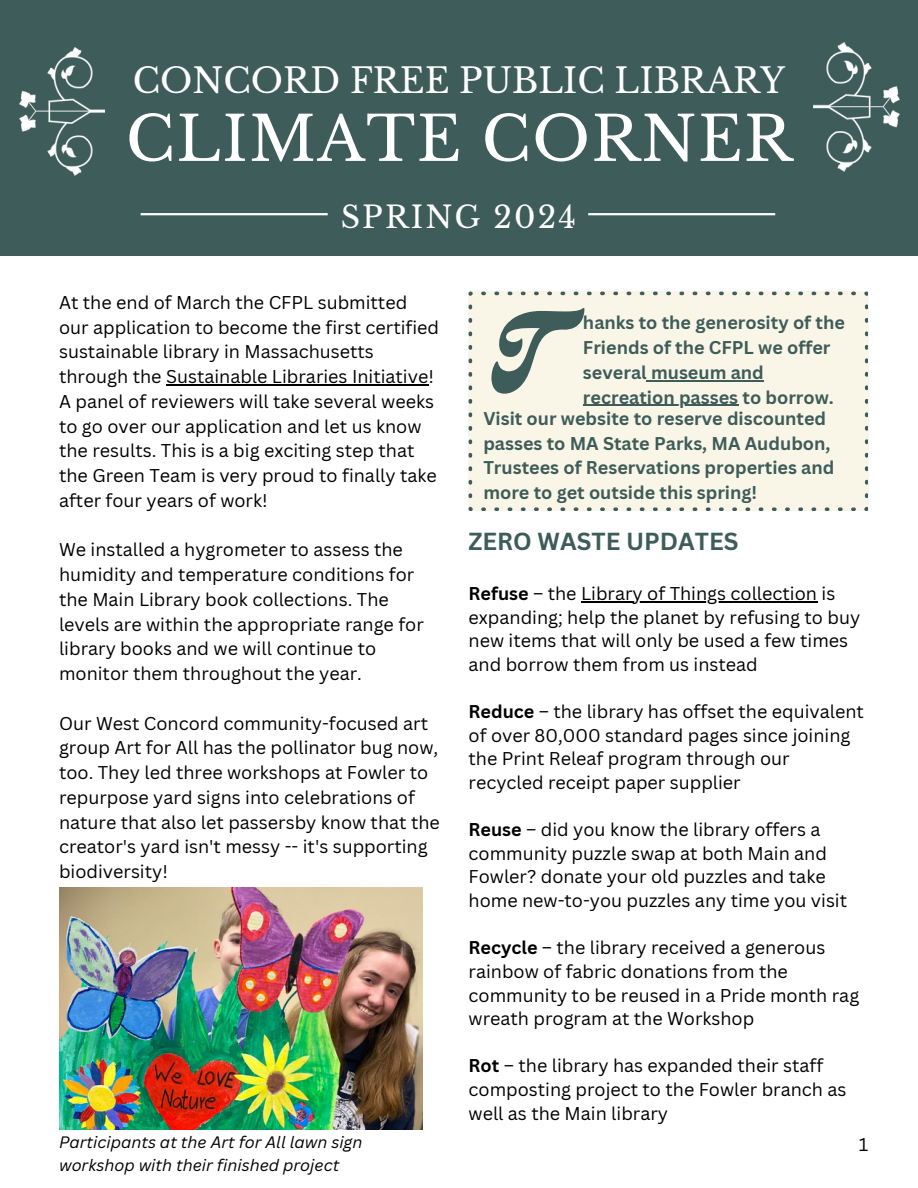
<style>
.page{position:relative;width:918px;height:1188px;background:#fff}
.page>*{position:absolute;margin:0;border:0;box-sizing:border-box;transform-origin:0 0}
.t1{font:90.15px "Laries";color:#3e5c59}
.t2{font:61.35px "Libre Baskerville";letter-spacing:.02em;color:#fff}
.t3{font:34.2px "Libre Baskerville";color:#fff}
.t4{font:30px "Libre Baskerville";letter-spacing:.07em;color:#fff}
.t5{font:700 24px "Canva Sans";color:#3e5c59}
.t6{font:18px/24.8px "Canva Sans";color:#000}
.t7{font:700 18px/24.8px "Canva Sans";color:#3e5c59}
.t8{font:italic 16.05px/22.5px "Canva Sans";color:#000}
.s1{font-weight:700}
</style>
<div class="page">
<div style="left:0;top:0;width:918px;height:256px;background:#3e5c59"></div>
<img style="left:813px;top:43px;width:87px;height:128px">
<img style="left:19px;top:47px;width:86px;height:129px">
<img style="left:59px;top:888px;width:364px;height:241px">
<div style="left:469px;top:292px;width:399px;height:219px;background:#f9f6e7"></div>
<hr style="left:141px;top:213px;width:187px;height:2px;background:#fff">
<hr style="left:588px;top:213px;width:187px;height:2px;background:#fff">
<hr style="left:581px;top:601px;width:236px;height:1px;background:#000">
<hr style="left:166px;top:384px;width:263px;height:1px;background:#000">
<hr style="left:647px;top:380px;width:117px;height:1px;background:#3e5c59">
<hr style="left:583px;top:405px;width:155px;height:1px;background:#3e5c59">
<h6 class="t3" style="left:133px;top:60px;width:654px">CONCORD FREE PUBLIC LIBRARY</h6>
<h1 class="t2" style="left:126px;top:101px;width:668px">CLIMATE CORNER</h1>
<h3 class="t4" style="left:341px;top:199px;width:237px">SPRING 2024</h3>
<h5 class="t6" style="left:59px;top:290px;width:382px">At the end of March the CFPL submitted our application to become the first certified sustainable library in Massachusetts through the Sustainable Libraries Initiative!<br>A panel of reviewers will take several weeks to go over our application and let us know the results. This is a big exciting step that the Green Team is very proud to finally take after four years of work!</h5>
<h4 class="t6" style="left:59px;top:537px;width:366px">We installed a hygrometer to assess the humidity and temperature conditions for the Main Library book collections. The levels are within the appropriate range for library books and we will continue to monitor them throughout the year.</h4>
<h6 class="t6" style="left:59px;top:710px;width:382px">Our West Concord community-focused art group Art for All has the pollinator bug now, too. They led three workshops at Fowler to repurpose yard signs into celebrations of nature that also let passersby know that the creator's yard isn't messy -- it's supporting biodiversity!</h6>
<p class="t8" style="left:59px;top:1131px;width:305px">Participants at the Art for All lawn sign workshop with their finished project</p>
<h6 class="t1" style="left:493px;top:326px;width:94px">T</h6>
<h6 class="t7" style="left:483px;top:405px;width:353px">Visit our website to reserve discounted passes to MA State Parks, MA Audubon, Trustees of Reservations properties and more to get outside this spring!</h6>
<h6 class="t7" style="left:583px;top:310px;width:263px">hanks to the generosity of the<br>Friends of the CFPL we offer several museum and</h6>
<p class="t7" style="left:583px;top:384px;width:252px">recreation passes to borrow.</p>
<h6 class="t5" style="left:469px;top:525px;width:271px">ZERO WASTE UPDATES</h6>
<h6 class="t6" style="left:469px;top:581px;width:368px"><span class="s1">Refuse</span> – the Library of Things collection is</h6>
<p class="t6" style="left:469px;top:605px;width:393px;line-height:23.7px">expanding; help the planet by refusing to buy new items that will only be used a few times and borrow them from us instead</p>
<p class="t6" style="left:469px;top:699px;width:397px"><span class="s1">Reduce</span> – the library has offset the equivalent</p>
<p class="t6" style="left:469px;top:723px;width:383px;line-height:23.7px">of over 80,000 standard pages since joining the Print Releaf program through our recycled receipt paper supplier</p>
<p class="t6" style="left:469px;top:817px;width:353px"><span class="s1">Reuse</span> – did you know the library offers a</p>
<p class="t6" style="left:469px;top:841px;width:380px;line-height:23.7px">community puzzle swap at both Main and<br>Fowler? donate your old puzzles and take home new-to-you puzzles any time you visit</p>
<p class="t6" style="left:469px;top:935px;width:358px"><span class="s1">Recycle</span> – the library received a generous</p>
<h5 class="t6" style="left:469px;top:959px;width:392px;line-height:23.7px">rainbow of fabric donations from the community to be reused in a Pride month rag wreath program at the Workshop</h5>
<h5 class="t6" style="left:469px;top:1053px;width:356px"><span class="s1">Rot</span> – the library has expanded their staff</h5>
<p class="t6" style="left:469px;top:1077px;width:379px;line-height:23.7px">composting project to the Fowler branch as well as the Main library</p>
<h6 class="t6" style="left:859px;top:1132px;width:11px">1</h6>
</div>
